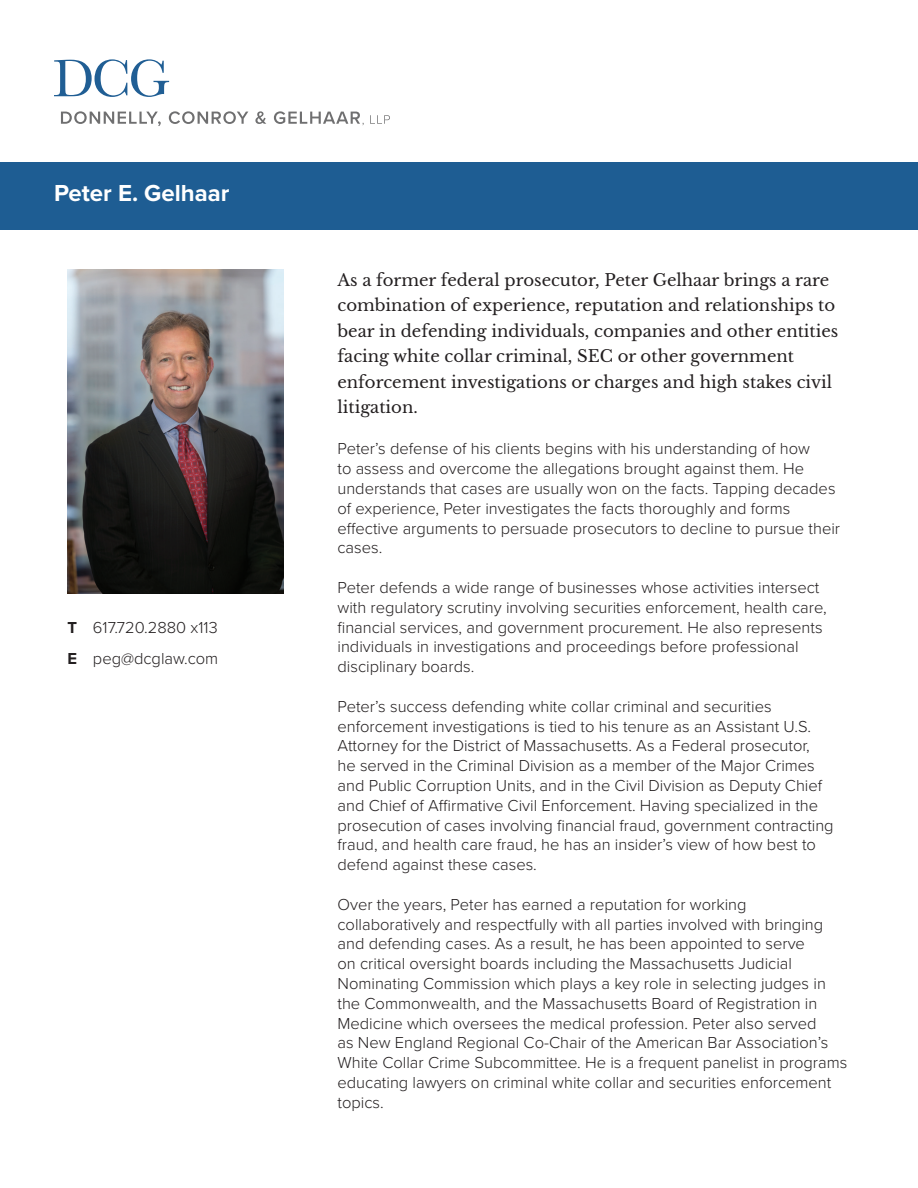
<style>
.page{position:relative;width:918px;height:1188px;background:#fff}
.page>*{position:absolute;margin:0;border:0;box-sizing:border-box;transform-origin:0 0}
.t1{font:700 24px "Proxima Nova";color:#fff}
.t2{font:300 16.5px/19.8px "Proxima Nova";color:#231f20}
.t3{font:16.5px/25.5px "Libre Baskerville";color:#231f20}
.s1{font-weight:700}
</style>
<div class="page">
<svg style="left:54px;top:59px;width:115px;height:38px"></svg>
<svg style="left:61px;top:111px;width:100px;height:15px"></svg>
<svg style="left:169px;top:111px;width:79px;height:13px"></svg>
<svg style="left:255px;top:111px;width:11px;height:13px"></svg>
<svg style="left:274px;top:111px;width:90px;height:14px"></svg>
<svg style="left:370px;top:115px;width:20px;height:9px"></svg>
<div style="left:0;top:162px;width:918px;height:68px;background:#1e5d93"></div>
<img style="left:68px;top:270px;width:216px;height:324px">
<h1 class="t1" style="left:54px;top:179px;width:177px">Peter E. Gelhaar</h1>
<p class="t2" style="left:67px;top:612px;width:152px;line-height:31.5px"><span class="s1">T</span> 617.720.2880 x113<br><span class="s1">E</span> peg@dcglaw.com</p>
<p class="t3" style="left:338px;top:267px;width:502px">As a former federal prosecutor, Peter Gelhaar brings a rare combination of experience, reputation and relationships to bear in defending individuals, companies and other entities facing white collar criminal, SEC or other government enforcement investigations or charges and high stakes civil litigation.</p>
<p class="t2" style="left:338px;top:439px;width:504px">Peter’s defense of his clients begins with his understanding of how<br>to assess and overcome the allegations brought against them. He understands that cases are usually won on the facts. Tapping decades of experience, Peter investigates the facts thoroughly and forms effective arguments to persuade prosecutors to decline to pursue their cases.</p>
<p class="t2" style="left:338px;top:578px;width:491px">Peter defends a wide range of businesses whose activities intersect with regulatory scrutiny involving securities enforcement, health care, financial services, and government procurement. He also represents individuals in investigations and proceedings before professional disciplinary boards.</p>
<p class="t2" style="left:338px;top:697px;width:498px">Peter’s success defending white collar criminal and securities enforcement investigations is tied to his tenure as an Assistant U.S.<br>Attorney for the District of Massachusetts. As a Federal prosecutor,<br>he served in the Criminal Division as a member of the Major Crimes and Public Corruption Units, and in the Civil Division as Deputy Chief and Chief of Affirmative Civil Enforcement. Having specialized in the prosecution of cases involving financial fraud, government contracting fraud, and health care fraud, he has an insider’s view of how best to defend against these cases.</p>
<p class="t2" style="left:338px;top:895px;width:511px">Over the years, Peter has earned a reputation for working collaboratively and respectfully with all parties involved with bringing and defending cases. As a result, he has been appointed to serve<br>on critical oversight boards including the Massachusetts Judicial Nominating Commission which plays a key role in selecting judges in the Commonwealth, and the Massachusetts Board of Registration in Medicine which oversees the medical profession. Peter also served<br>as New England Regional Co-Chair of the American Bar Association’s White Collar Crime Subcommittee. He is a frequent panelist in programs educating lawyers on criminal white collar and securities enforcement topics.</p>
</div>
